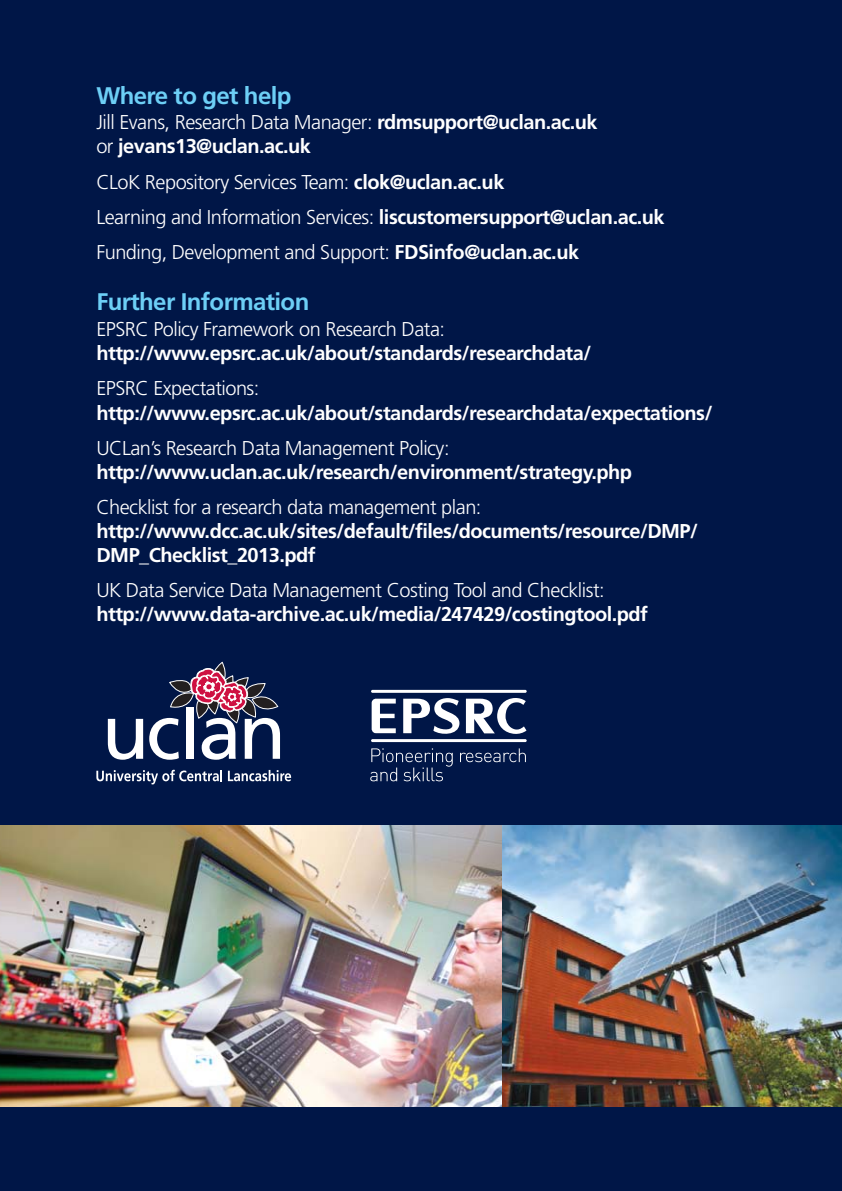
<style>
.page{position:relative;width:842px;height:1191px;background:#001647}
.page>*{position:absolute;margin:0;border:0;box-sizing:border-box;transform-origin:0 0}
.t1{font:700 24px "Frutiger";letter-spacing:-.025em;color:#6dcff6}
.t2{font:700 20px/24px "Frutiger";letter-spacing:-.025em;color:#fff}
.t3{font:300 20px/35.4px "Frutiger";letter-spacing:-.025em;color:#fff}
.s1{font-weight:300}
.s2{font-weight:700}
</style>
<div class="page">
<svg style="left:108px;top:719px;width:35px;height:40px"></svg>
<svg style="left:149px;top:662px;width:131px;height:97px"></svg>
<svg style="left:96px;top:769px;width:126px;height:15px"></svg>
<svg style="left:228px;top:770px;width:63px;height:11px"></svg>
<hr style="left:371px;top:739px;width:156px;height:3px;background:#fff">
<hr style="left:371px;top:690px;width:156px;height:3px;background:#fff">
<svg style="left:372px;top:698px;width:154px;height:36px"></svg>
<svg style="left:460px;top:748px;width:66px;height:14px"></svg>
<svg style="left:370px;top:748px;width:83px;height:33px"></svg>
<img style="left:0;top:825px;width:503px;height:282px">
<img style="left:503px;top:825px;width:339px;height:282px">
<p class="t1" style="left:96px;top:86px;width:197px">Where to get help</p>
<p class="t2" style="left:96px;top:112px;width:503px"><span class="s1">Jill Evans, Research Data Manager:</span> rdmsupport@uclan.ac.uk <span class="s1">or</span> jevans13@uclan.ac.uk</p>
<p class="t3" style="left:96px;top:166px;width:570px">CLoK Repository Services Team: <span class="s2">clok@uclan.ac.uk<br></span>Learning and Information Services: <span class="s2">liscustomersupport@uclan.ac.uk<br></span>Funding, Development and Support: <span class="s2">FDSinfo@uclan.ac.uk</span></p>
<p class="t1" style="left:96px;top:292px;width:214px">Further Information</p>
<p class="t3" style="left:96px;top:313px;width:350px">EPSRC Policy Framework on Research Data:</p>
<p class="t2" style="left:96px;top:343px;width:496px">http://www.epsrc.ac.uk/about/standards/researchdata/</p>
<p class="t3" style="left:96px;top:372px;width:165px">EPSRC Expectations:</p>
<p class="t2" style="left:96px;top:402px;width:617px">http://www.epsrc.ac.uk/about/standards/researchdata/expectations/</p>
<p class="t3" style="left:96px;top:432px;width:355px">UCLan’s Research Data Management Policy:</p>
<p class="t2" style="left:96px;top:461px;width:537px">http://www.uclan.ac.uk/research/environment/strategy.php</p>
<p class="t3" style="left:96px;top:491px;width:387px">Checklist for a research data management plan:</p>
<p class="t2" style="left:96px;top:521px;width:603px">http://www.dcc.ac.uk/sites/default/files/documents/resource/DMP/<br>DMP_Checklist_2013.pdf</p>
<p class="t3" style="left:96px;top:574px;width:510px">UK Data Service Data Management Costing Tool and Checklist:</p>
<p class="t2" style="left:96px;top:604px;width:553px">http://www.data-archive.ac.uk/media/247429/costingtool.pdf</p>
</div>
